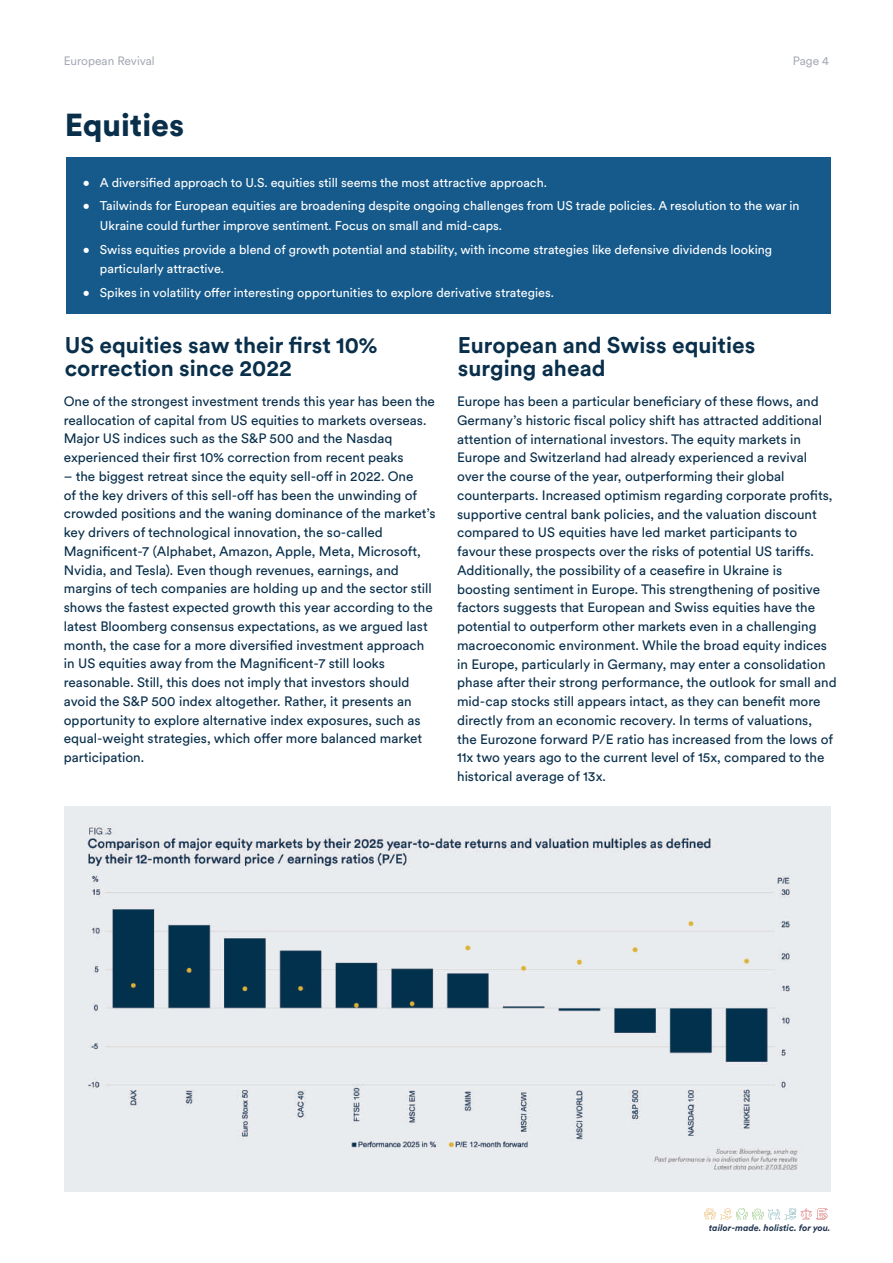
<style>
.page{position:relative;width:893px;height:1263px;background:#fff}
.page>*{position:absolute;margin:0;border:0;box-sizing:border-box;transform-origin:0 0}
.t1{font:900 31.5px "Circular XX";color:#092f4b}
.t2{font:700 22.5px/22.5px "Circular XX";color:#092f4b}
.t3{font:13.5px/18.8px "Circular XX";color:#092f4b}
.t4{font:12.6px/19.5px "Circular XX";color:#fff}
.t5{font:12px "Circular XX";color:#a0a3b1}
.t6{font:italic 700 9.15px "Circular XX";color:#1f334d}
</style>
<div class="page">
<img style="left:65px;top:807px;width:765px;height:384px">
<div style="left:66px;top:158px;width:764px;height:156px;background:#155a8b"></div>
<svg style="left:704px;top:1208px;width:123px;height:12px"></svg>
<p class="t5" style="left:64px;top:53px;width:93px">European Revival</p>
<p class="t5" style="left:793px;top:53px;width:38px">Page 4</p>
<h1 class="t1" style="left:65px;top:103px;width:121px">Equities</h1>
<p class="t4" style="left:83px;top:172px;width:466px">• A diversified approach to U.S. equities still seems the most attractive approach.</p>
<p class="t4" style="left:100px;top:196px;width:701px;text-indent:-17px">• Tailwinds for European equities are broadening despite ongoing challenges from US trade policies. A resolution to the war in<br>Ukraine could further improve sentiment. Focus on small and mid-caps.</p>
<p class="t4" style="left:100px;top:239px;width:674px;text-indent:-17px">• Swiss equities provide a blend of growth potential and stability, with income strategies like defensive dividends looking particularly attractive.</p>
<p class="t4" style="left:83px;top:282px;width:472px">• Spikes in volatility offer interesting opportunities to explore derivative strategies.</p>
<h2 class="t2" style="left:65px;top:333px;width:314px">US equities saw their first 10% correction since 2022</h2>
<h2 class="t2" style="left:458px;top:333px;width:299px">European and Swiss equities surging ahead</h2>
<p class="t3" style="left:64px;top:391px;width:373px">One of the strongest investment trends this year has been the reallocation of capital from US equities to markets overseas.<br>Major US indices such as the S&amp;P 500 and the Nasdaq experienced their first 10% correction from recent peaks</p>
<p class="t3" style="left:64px;top:466px;width:373px">– the biggest retreat since the equity sell-off in 2022. One<br>of the key drivers of this sell-off has been the unwinding of crowded positions and the waning dominance of the market’s key drivers of technological innovation, the so-called Magnificent-7 (Alphabet, Amazon, Apple, Meta, Microsoft, Nvidia, and Tesla). Even though revenues, earnings, and margins of tech companies are holding up and the sector still shows the fastest expected growth this year according to the latest Bloomberg consensus expectations, as we argued last month, the case for a more diversified investment approach in US equities away from the Magnificent-7 still looks reasonable. Still, this does not imply that investors should avoid the S&amp;P 500 index altogether. Rather, it presents an opportunity to explore alternative index exposures, such as equal-weight strategies, which offer more balanced market participation.</p>
<p class="t3" style="left:457px;top:391px;width:381px">Europe has been a particular beneficiary of these flows, and Germany’s historic fiscal policy shift has attracted additional attention of international investors. The equity markets in Europe and Switzerland had already experienced a revival over the course of the year, outperforming their global counterparts. Increased optimism regarding corporate profits, supportive central bank policies, and the valuation discount compared to US equities have led market participants to favour these prospects over the risks of potential US tariffs.<br>Additionally, the possibility of a ceasefire in Ukraine is boosting sentiment in Europe. This strengthening of positive factors suggests that European and Swiss equities have the potential to outperform other markets even in a challenging macroeconomic environment. While the broad equity indices in Europe, particularly in Germany, may enter a consolidation phase after their strong performance, the outlook for small and mid-cap stocks still appears intact, as they can benefit more directly from an economic recovery. In terms of valuations,<br>the Eurozone forward P/E ratio has increased from the lows of 11x two years ago to the current level of 15x, compared to the historical average of 13x.</p>
<p class="t6" style="left:709px;top:1221px;width:123px">tailor-made. holistic. for you.</p>
</div>
